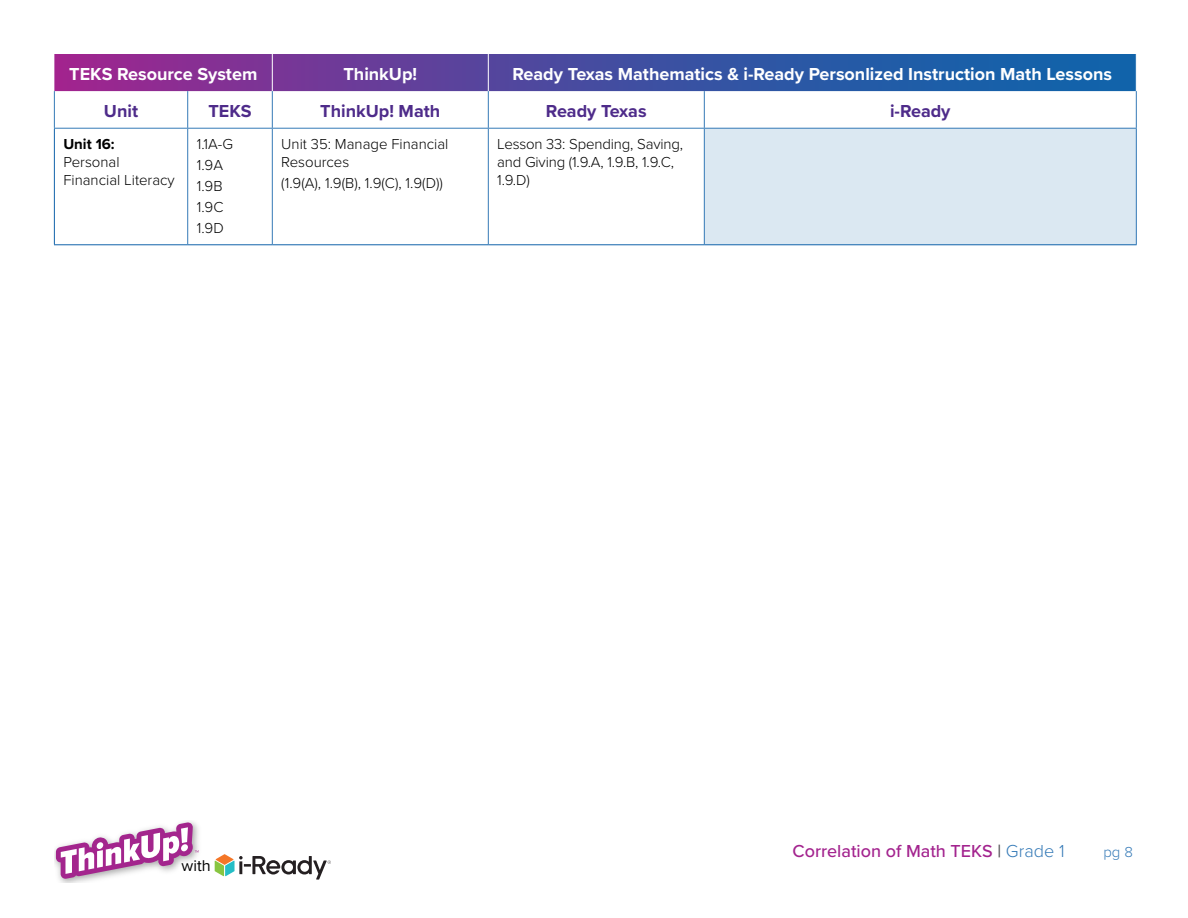
<style>
.page{position:relative;width:1188px;height:918px;background:#fff}
.page>*{position:absolute;margin:0;border:0;box-sizing:border-box;transform-origin:0 0}
.t1{font:700 18px "Proxima Nova";color:#fff}
.t2{font:700 18px "Proxima Nova";color:#4e2b8a}
.t3{font:500 18px "Proxima Nova";color:#a3238e}
.t4{font:16.2px "Proxima Nova";color:#010101}
._2021-Body{font:300 15px/18px "Proxima Nova";color:#000}
.t5{font:300 15px "Proxima Nova";color:#357ab7}
.s1{font-weight:700}
.s2{color:#4d4d4f}
.s3{font-weight:300;color:#357ab7}
</style>
<div class="page">
<img style="left:54px;top:821px;width:138px;height:61px">
<svg style="left:56px;top:822px;width:143px;height:57px"></svg>
<svg style="left:215px;top:854px;width:116px;height:26px"></svg>
<svg style="left:54px;top:54px;width:1082px;height:37px;background:#4d499f"></svg>
<div style="left:704px;top:128px;width:432px;height:117px;background:#dbe8f2"></div>
<hr style="left:704px;top:129px;width:1px;height:115px;background:#357ab7">
<hr style="left:704px;top:244px;width:433px;height:1px;background:#1163aa">
<hr style="left:272px;top:54px;width:1px;height:37px;background:#fff">
<hr style="left:488px;top:54px;width:1px;height:37px;background:#fff">
<hr style="left:54px;top:128px;width:134px;height:1px;background:#357ab7">
<hr style="left:188px;top:128px;width:84px;height:1px;background:#357ab7">
<hr style="left:272px;top:128px;width:216px;height:1px;background:#357ab7">
<hr style="left:488px;top:128px;width:216px;height:1px;background:#357ab7">
<hr style="left:704px;top:128px;width:433px;height:1px;background:#357ab7">
<hr style="left:187px;top:91px;width:1px;height:37px;background:#357ab7">
<hr style="left:272px;top:91px;width:1px;height:37px;background:#357ab7">
<hr style="left:488px;top:91px;width:1px;height:37px;background:#357ab7">
<hr style="left:704px;top:91px;width:1px;height:37px;background:#357ab7">
<hr style="left:1136px;top:91px;width:1px;height:37px;background:#357ab7">
<hr style="left:187px;top:129px;width:1px;height:115px;background:#357ab7">
<hr style="left:272px;top:129px;width:1px;height:115px;background:#357ab7">
<hr style="left:488px;top:129px;width:1px;height:115px;background:#357ab7">
<hr style="left:1136px;top:129px;width:1px;height:115px;background:#357ab7">
<hr style="left:54px;top:91px;width:1px;height:37px;background:#357ab7">
<hr style="left:54px;top:129px;width:1px;height:115px;background:#1163aa">
<hr style="left:54px;top:244px;width:134px;height:1px;background:#1163aa">
<hr style="left:188px;top:244px;width:84px;height:1px;background:#1163aa">
<hr style="left:272px;top:244px;width:216px;height:1px;background:#1163aa">
<hr style="left:488px;top:244px;width:216px;height:1px;background:#1163aa">
<p class="t1" style="left:69px;top:60px;width:190px">TEKS Resource System</p>
<p class="t1" style="left:343px;top:60px;width:75px">ThinkUp!</p>
<p class="t1" style="left:513px;top:60px;width:601px">Ready Texas Mathematics &amp; i-Ready Personlized Instruction Math Lessons</p>
<p class="t2" style="left:104px;top:97px;width:36px">Unit</p>
<p class="t2" style="left:208px;top:97px;width:45px">TEKS</p>
<p class="t2" style="left:320px;top:97px;width:122px">ThinkUp! Math</p>
<p class="t2" style="left:546px;top:97px;width:102px">Ready Texas</p>
<p class="t2" style="left:890px;top:97px;width:62px">i-Ready</p>
<p class="_2021-Body" style="left:63px;top:134px;width:113px"><span class="s1">Unit 16:<br></span>Personal<br>Financial Literacy</p>
<p class="_2021-Body" style="left:197px;top:134px;width:38px">1.1A-G</p>
<p class="_2021-Body" style="left:497px;top:134px;width:187px">Lesson 33: Spending, Saving, and Giving (1.9.A, 1.9.B, 1.9.C,<br>1.9.D)</p>
<p class="_2021-Body" style="left:281px;top:134px;width:169px">Unit 35: Manage Financial<br>Resources</p>
<p class="_2021-Body" style="left:281px;top:173px;width:163px">(1.9(A), 1.9(B), 1.9(C), 1.9(D))</p>
<p class="_2021-Body" style="left:197px;top:155px;width:28px">1.9A</p>
<p class="_2021-Body" style="left:197px;top:176px;width:27px">1.9B</p>
<p class="_2021-Body" style="left:197px;top:197px;width:28px">1.9C</p>
<p class="_2021-Body" style="left:197px;top:218px;width:29px">1.9D</p>
<p class="t4" style="left:182px;top:853px;width:31px">with</p>
<p class="t3" style="left:793px;top:837px;width:274px">Correlation of Math TEKS <span class="s2">|</span> <span class="s3">Grade 1</span></p>
<p class="t5" style="left:1103px;top:840px;width:31px">pg 8</p>
</div>
